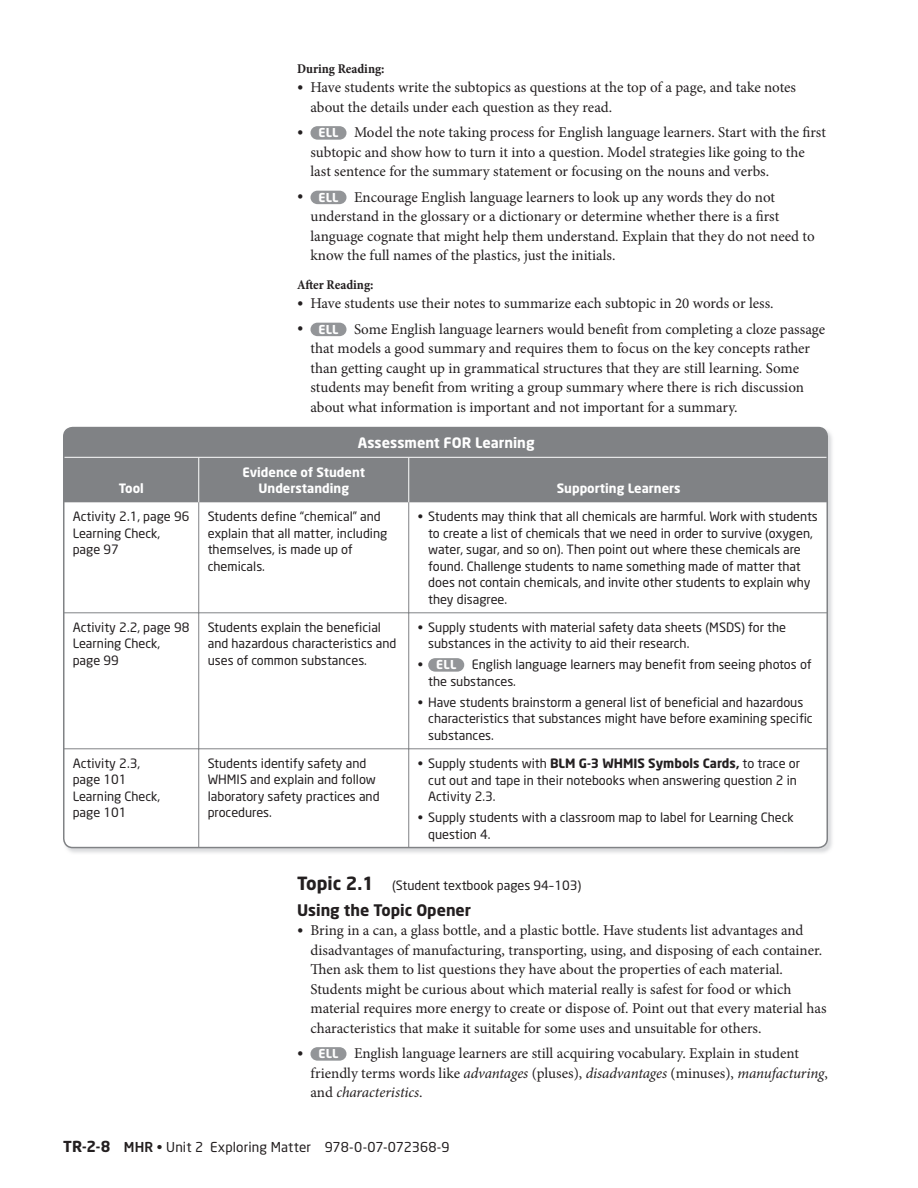
<style>
.page{position:relative;width:918px;height:1188px;background:#fff}
.page>*{position:absolute;margin:0;border:0;box-sizing:border-box;transform-origin:0 0}
.t1{font:700 15.75px "Neo Sans";color:#231f20}
.t2{font:15px/19.5px "Minion Pro";color:#231f20}
.t3{font:700 14.25px "Neo Sans";color:#fff}
.t4{font:13.5px "Neo Sans";letter-spacing:.005em;color:#231f20}
.t5{font:700 condensed 13.5px "Minion Pro";color:#231f20}
.t6{font:12.75px/16.5px "Neo Sans";color:#231f20}
.t7{font:700 12.75px/16.5px "Neo Sans";color:#fff;text-align:center}
.t8{font:700 12.15px "Neo Sans";color:#fff}
.s1{font-size:16.5px}
.s2{font-family:"Neo Sans";font-weight:700;font-size:12.15px;color:#fff}
.s3{font-weight:700}
.s4{font-weight:700;font-size:18px}
.s5{font-style:italic}
.s6{font-weight:700;font-size:15px}
.s7{font-weight:500}
</style>
<div class="page">
<div style="left:310px;top:126px;width:36px;height:14px;background:#939598;border-radius:7px"></div>
<div style="left:310px;top:191px;width:36px;height:13px;background:#939598;border-radius:7px"></div>
<div style="left:310px;top:323px;width:36px;height:13px;background:#939598;border-radius:7px"></div>
<div style="left:64px;top:428px;width:763px;height:74px;background:#808285"></div>
<hr style="left:198px;top:458px;width:1px;height:44px;background:#fff">
<hr style="left:408px;top:458px;width:1px;height:44px;background:#fff">
<svg style="left:64px;top:502px;width:763px;height:346px"></svg>
<hr style="left:64px;top:457px;width:345px;height:1px;background:#fff">
<hr style="left:409px;top:457px;width:418px;height:1px;background:#fff">
<div style="left:428px;top:658px;width:36px;height:14px;background:#939598;border-radius:7px"></div>
<div style="left:63px;top:427px;width:765px;height:421px;border:2px solid #808285;border-radius:9px"></div>
<div style="left:310px;top:1047px;width:36px;height:14px;background:#939598;border-radius:7px"></div>
<p class="t7" style="left:119px;top:481px;width:27px">Tool</p>
<p class="t5" style="left:297px;top:63px;width:89px">During Reading:</p>
<p class="t2" style="left:310px;top:79px;width:487px;text-indent:-14px"><span class="s1">•</span> Have students write the subtopics as questions at the top of a page, and take notes about the details under each question as they read.</p>
<p class="t2" style="left:310px;top:124px;width:517px;text-indent:-14px"><span class="s1">•</span> <span class="s2">ELL</span> Model the note taking process for English language learners. Start with the first subtopic and show how to turn it into a question. Model strategies like going to the last sentence for the summary statement or focusing on the nouns and verbs.</p>
<p class="t2" style="left:310px;top:188px;width:506px;text-indent:-14px"><span class="s1">•</span> <span class="s2">ELL</span> Encourage English language learners to look up any words they do not understand in the glossary or a dictionary or determine whether there is a first language cognate that might help them understand. Explain that they do not need to know the full names of the plastics, just the initials.</p>
<p class="t5" style="left:297px;top:279px;width:78px">After Reading:</p>
<p class="t2" style="left:297px;top:295px;width:478px"><span class="s1">•</span> Have students use their notes to summarize each subtopic in 20 words or less.</p>
<p class="t2" style="left:310px;top:320px;width:516px;text-indent:-13px"><span class="s1">•</span> <span class="s2">ELL</span> Some English language learners would benefit from completing a cloze passage that models a good summary and requires them to focus on the key concepts rather than getting caught up in grammatical structures that they are still learning. Some students may benefit from writing a group summary where there is rich discussion about what information is important and not important for a summary.</p>
<p class="t3" style="left:358px;top:437px;width:178px">Assessment FOR Learning</p>
<p class="t7" style="left:242px;top:465px;width:124px">Evidence of Student<br>Understanding</p>
<p class="t7" style="left:557px;top:481px;width:125px">Supporting Learners</p>
<p class="t6" style="left:73px;top:510px;width:118px">Activity 2.1, page 96<br>Learning Check, page 97</p>
<p class="t6" style="left:208px;top:510px;width:181px">Students define “chemical” and explain that all matter, including themselves, is made up of chemicals.</p>
<p class="t6" style="left:428px;top:510px;width:391px;text-indent:-10px">• Students may think that all chemicals are harmful. Work with students to create a list of chemicals that we need in order to survive (oxygen, water, sugar, and so on). Then point out where these chemicals are found. Challenge students to name something made of matter that does not contain chemicals, and invite other students to explain why they disagree.</p>
<p class="t6" style="left:73px;top:620px;width:118px">Activity 2.2, page 98<br>Learning Check, page 99</p>
<p class="t6" style="left:208px;top:620px;width:190px">Students explain the beneficial and hazardous characteristics and uses of common substances.</p>
<p class="t6" style="left:428px;top:620px;width:359px;text-indent:-10px">• Supply students with material safety data sheets (MSDS) for the substances in the activity to aid their research.</p>
<p class="t6" style="left:418px;top:658px;width:7px">•</p>
<p class="t6" style="left:472px;top:658px;width:341px">English language learners may benefit from seeing photos of</p>
<p class="t8" style="left:436px;top:660px;width:22px">ELL</p>
<p class="t6" style="left:428px;top:674px;width:89px">the substances.</p>
<p class="t6" style="left:428px;top:695px;width:386px;text-indent:-10px">• Have students brainstorm a general list of beneficial and hazardous characteristics that substances might have before examining specific substances.</p>
<p class="t6" style="left:73px;top:756px;width:89px">Activity 2.3, page 101<br>Learning Check, page 101</p>
<p class="t6" style="left:208px;top:756px;width:173px">Students identify safety and<br>WHMIS and explain and follow laboratory safety practices and procedures.</p>
<p class="t6" style="left:428px;top:757px;width:373px;text-indent:-10px">• Supply students with <span class="s3">BLM G-3 WHMIS Symbols Cards,</span> to trace or cut out and tape in their notebooks when answering question 2 in<br>Activity 2.3.</p>
<p class="t6" style="left:428px;top:811px;width:367px;text-indent:-10px">• Supply students with a classroom map to label for Learning Check question 4.</p>
<p class="t6" style="left:297px;top:879px;width:286px"><span class="s4">Topic 2.1</span> (Student textbook pages 94–103)</p>
<p class="t1" style="left:297px;top:904px;width:176px">Using the Topic Opener</p>
<p class="t2" style="left:310px;top:922px;width:518px;text-indent:-14px"><span class="s1">•</span> Bring in a can, a glass bottle, and a plastic bottle. Have students list advantages and disadvantages of manufacturing, transporting, using, and disposing of each container.<br>Then ask them to list questions they have about the properties of each material.<br>Students might be curious about which material really is safest for food or which material requires more energy to create or dispose of. Point out that every material has characteristics that make it suitable for some uses and unsuitable for others.</p>
<p class="t2" style="left:310px;top:1045px;width:519px;text-indent:-14px"><span class="s1">•</span> <span class="s2">ELL</span> English language learners are still acquiring vocabulary. Explain in student friendly terms words like <span class="s5">advantages</span> (pluses), <span class="s5">disadvantages</span> (minuses), <span class="s5">manufacturing</span>, and <span class="s5">characteristics</span>.</p>
<p class="t4" style="left:63px;top:1142px;width:388px"><span class="s6">TR-2-8</span> <span class="s7">MHR</span> • Unit 2 Exploring Matter 978-0-07-072368-9</p>
</div>
